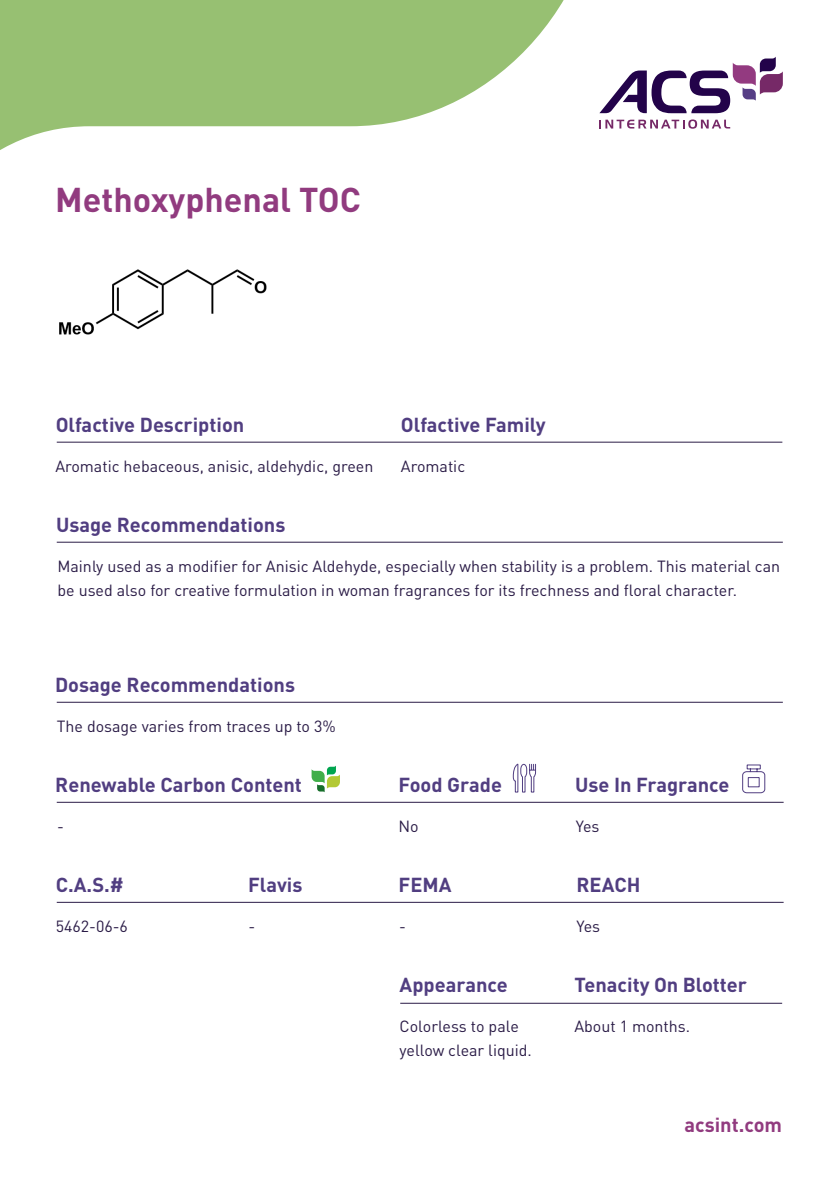
<style>
.page{position:relative;width:840px;height:1191px;background:#fff}
.page>*{position:absolute;margin:0;border:0;box-sizing:border-box;transform-origin:0 0}
.Produknamen{font:700 34px "DIN";color:#913b7f}
.Überschriften{font:700 20px "DIN";color:#513e81}
.Überschriften-2{font:700 20px "DIN";color:#913b7f}
.Text{font:16px/24px "DINOT";color:#2a1b46}
</style>
<div class="page">
<svg style="left:0;top:0;width:603px;height:150px;fill:#97c072"></svg>
<img style="left:59px;top:269px;width:208px;height:66px">
<svg style="left:311px;top:765px;width:29px;height:27px"></svg>
<svg style="left:512px;top:763px;width:23px;height:29px"></svg>
<svg style="left:742px;top:764px;width:23px;height:29px"></svg>
<svg style="left:599px;top:119px;width:130px;height:10px"></svg>
<svg style="left:599px;top:57px;width:183px;height:56px"></svg>
<hr style="left:57px;top:442px;width:725px;height:1px;background:#2a1b46">
<hr style="left:57px;top:542px;width:725px;height:1px;background:#2a1b46">
<hr style="left:57px;top:702px;width:725px;height:1px;background:#2a1b46">
<hr style="left:57px;top:802px;width:726px;height:1px;background:#2a1b46">
<hr style="left:57px;top:902px;width:726px;height:1px;background:#2a1b46">
<hr style="left:400px;top:1003px;width:381px;height:1px;background:#2a1b46">
<p class="Produknamen" style="left:55px;top:177px;width:307px">Methoxyphenal TOC</p>
<p class="Überschriften" style="left:56px;top:412px;width:190px">Olfactive Description</p>
<p class="Text" style="left:55px;top:454px;width:319px">Aromatic hebaceous, anisic, aldehydic, green</p>
<p class="Überschriften" style="left:56px;top:512px;width:231px">Usage Recommendations</p>
<p class="Überschriften" style="left:401px;top:412px;width:146px">Olfactive Family</p>
<p class="Text" style="left:401px;top:454px;width:66px">Aromatic</p>
<p class="Text" style="left:57px;top:554px;width:723px">Mainly used as a modifier for Anisic Aldehyde, especially when stability is a problem. This material can be used also for creative formulation in woman fragrances for its frechness and floral character.</p>
<p class="Überschriften" style="left:55px;top:672px;width:241px">Dosage Recommendations</p>
<p class="Text" style="left:57px;top:714px;width:280px">The dosage varies from traces up to 3%</p>
<p class="Überschriften" style="left:55px;top:772px;width:248px">Renewable Carbon Content</p>
<p class="Überschriften" style="left:398px;top:772px;width:105px">Food Grade</p>
<p class="Überschriften" style="left:574px;top:772px;width:156px">Use In Fragrance</p>
<p class="Text" style="left:57px;top:814px;width:8px">-</p>
<p class="Text" style="left:398px;top:814px;width:22px">No</p>
<p class="Text" style="left:575px;top:814px;width:25px">Yes</p>
<p class="Überschriften" style="left:56px;top:872px;width:69px">C.A.S.#</p>
<p class="Überschriften" style="left:398px;top:872px;width:54px">FEMA</p>
<p class="Überschriften" style="left:248px;top:872px;width:56px">Flavis</p>
<p class="Überschriften" style="left:576px;top:872px;width:65px">REACH</p>
<p class="Text" style="left:56px;top:914px;width:74px">5462-06-6</p>
<p class="Text" style="left:248px;top:914px;width:8px">-</p>
<p class="Text" style="left:399px;top:914px;width:8px">-</p>
<p class="Text" style="left:576px;top:914px;width:25px">Yes</p>
<p class="Überschriften" style="left:399px;top:972px;width:110px">Appearance</p>
<p class="Überschriften" style="left:574px;top:972px;width:174px">Tenacity On Blotter</p>
<p class="Text" style="left:399px;top:1014px;width:134px">Colorless to pale yellow clear liquid.</p>
<p class="Text" style="left:574px;top:1014px;width:117px">About 1 months.</p>
<p class="Überschriften-2" style="left:684px;top:1112px;width:99px">acsint.com</p>
</div>
